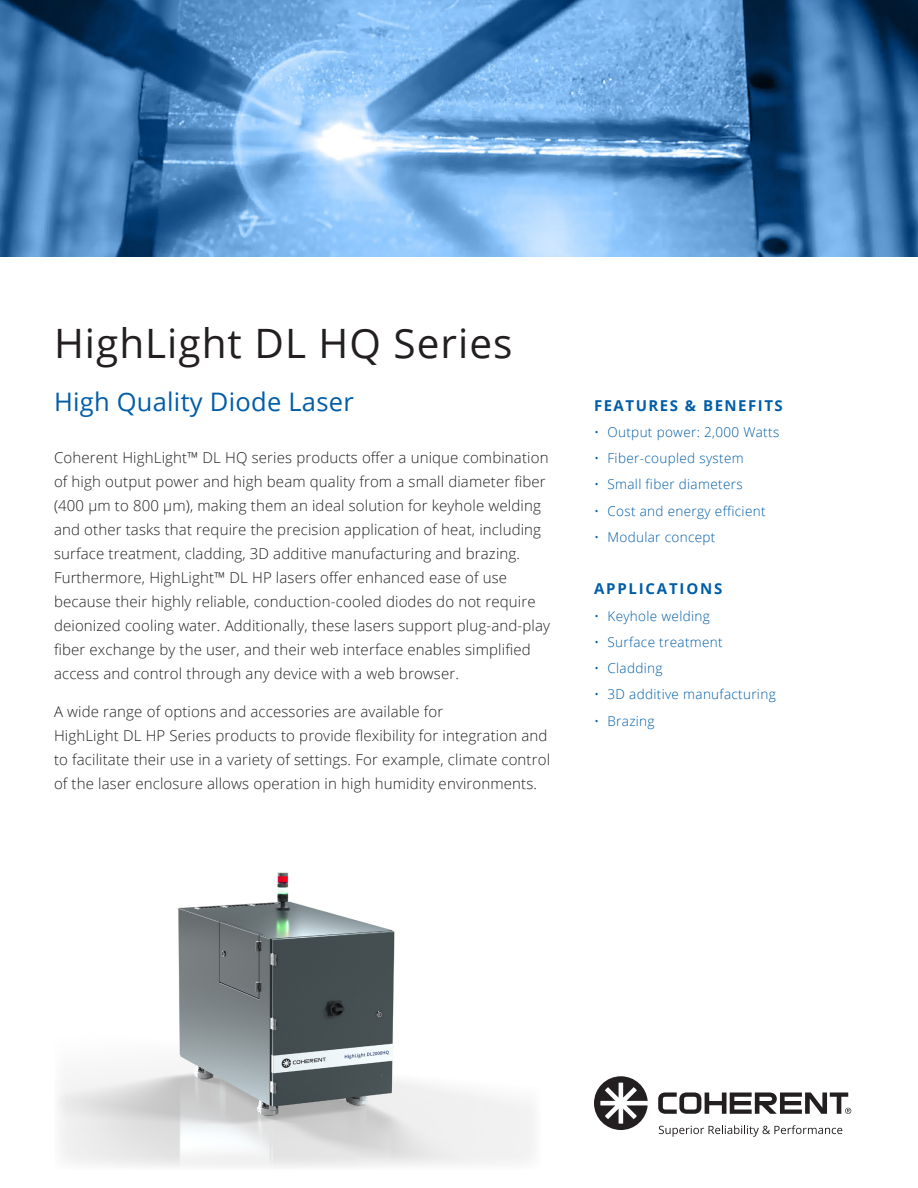
<style>
.page{position:relative;width:918px;height:1188px;background:#fff}
.page>*{position:absolute;margin:0;border:0;box-sizing:border-box;transform-origin:0 0}
.t1{font:40.5px "Open Sans";letter-spacing:.025em;color:#231f20}
.Subtitle{font:25.5px "Open Sans";letter-spacing:.01em;color:#015da7}
.Body{font:300 15px/24px "Open Sans";letter-spacing:.01em;color:#231f20}
.FEATURES_BENEFITS_AP{font:700 15px "Open Sans";letter-spacing:.1em;color:#015da7}
.FEATURES_BENEFITS_AP-2{font:700 15px "Open Sans";letter-spacing:.12em;color:#015da7}
.Bullets{font:300 13.5px "Open Sans";letter-spacing:.025em;color:#015da7}
</style>
<div class="page">
<svg style="left:659px;top:1125px;width:183px;height:12px"></svg>
<svg style="left:658px;top:1092px;width:193px;height:22px"></svg>
<svg style="left:594px;top:1076px;width:54px;height:54px"></svg>
<img style="left:0;top:0;width:918px;height:256px">
<img style="left:59px;top:872px;width:474px;height:295px">
<p class="t1" style="left:54px;top:316px;width:460px">HighLight DL HQ Series</p>
<p class="Subtitle" style="left:54px;top:384px;width:301px">High Quality Diode Laser</p>
<p class="Body" style="left:54px;top:445px;width:498px">Coherent HighLight™ DL HQ series products offer a unique combination of high output power and high beam quality from a small diameter fiber (400 µm to 800 µm), making them an ideal solution for keyhole welding and other tasks that require the precision application of heat, including surface treatment, cladding, 3D additive manufacturing and brazing.<br>Furthermore, HighLight™ DL HP lasers offer enhanced ease of use because their highly reliable, conduction-cooled diodes do not require deionized cooling water. Additionally, these lasers support plug-and-play fiber exchange by the user, and their web interface enables simplified access and control through any device with a web browser.</p>
<p class="Body" style="left:54px;top:699px;width:498px">A wide range of options and accessories are available for<br>HighLight DL HP Series products to provide flexibility for integration and to facilitate their use in a variety of settings. For example, climate control of the laser enclosure allows operation in high humidity environments.</p>
<p class="FEATURES_BENEFITS_AP" style="left:594px;top:395px;width:190px">FEATURES &amp; BENEFITS</p>
<p class="Bullets" style="left:594px;top:423px;width:187px">• Output power: 2,000 Watts</p>
<p class="Bullets" style="left:594px;top:449px;width:151px">• Fiber-coupled system</p>
<p class="Bullets" style="left:594px;top:475px;width:150px">• Small fiber diameters</p>
<p class="Bullets" style="left:594px;top:501px;width:173px">• Cost and energy efficient</p>
<p class="Bullets" style="left:594px;top:528px;width:123px">• Modular concept</p>
<p class="FEATURES_BENEFITS_AP-2" style="left:594px;top:578px;width:130px">APPLICATIONS</p>
<p class="Bullets" style="left:594px;top:606px;width:117px">• Keyhole welding</p>
<p class="Bullets" style="left:594px;top:633px;width:130px">• Surface treatment</p>
<p class="Bullets" style="left:594px;top:659px;width:70px">• Cladding</p>
<p class="Bullets" style="left:594px;top:685px;width:183px">• 3D additive manufacturing</p>
<p class="Bullets" style="left:594px;top:711px;width:62px">• Brazing</p>
</div>
